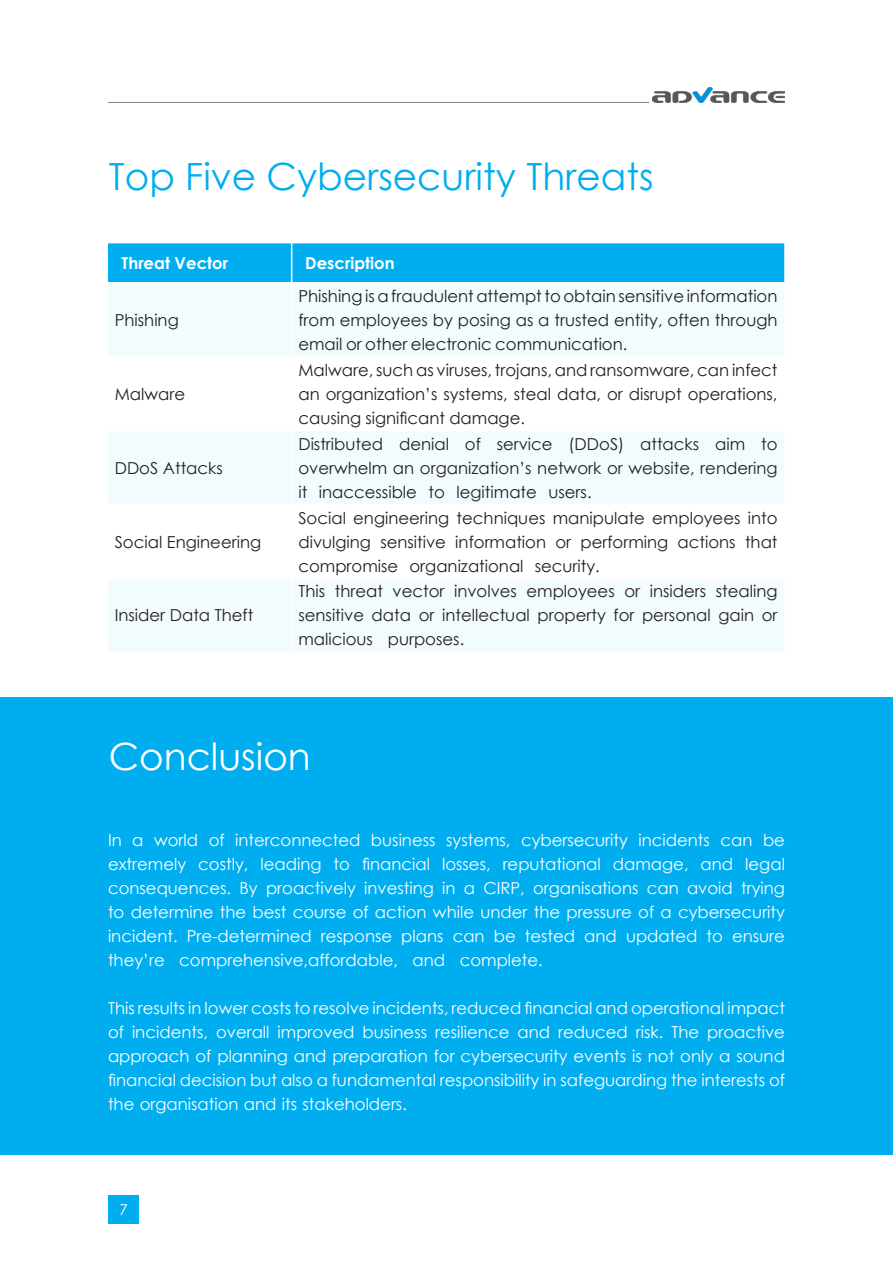
<style>
.page{position:relative;width:893px;height:1263px;background:#fff}
.page>*{position:absolute;margin:0;border:0;box-sizing:border-box;transform-origin:0 0}
.t1{font:37.5px "Century Gothic";color:#00aeef}
.t2{font:37.5px "Century Gothic";color:#fff}
.t3{font:16.5px/24px "Century Gothic";color:#231f20;text-align:justify}
.t4{font:16.5px/24px "Century Gothic";color:#fff;text-align:justify}
.t5{font:700 16.5px "Century Gothic";color:#fff}
.t6{font:15px "Century Gothic";color:#fff}
</style>
<div class="page">
<hr style="left:108px;top:102px;width:541px;height:1px;background:#808285">
<div style="left:109px;top:1196px;width:30px;height:28px;background:#00aeef"></div>
<img style="left:652px;top:87px;width:133px;height:15px">
<div style="left:0;top:697px;width:893px;height:458px;background:#00aeef"></div>
<div style="left:108px;top:243px;width:676px;height:39px;background:#00aeef"></div>
<svg style="left:108px;top:284px;width:676px;height:368px;fill:#f2fbfe"></svg>
<hr style="left:291px;top:243px;width:1px;height:39px;background:#fff">
<hr style="left:291px;top:284px;width:1px;height:72px;background:#fff">
<hr style="left:108px;top:356px;width:184px;height:1px;background:#fff">
<hr style="left:292px;top:356px;width:492px;height:1px;background:#fff">
<hr style="left:291px;top:357px;width:1px;height:73px;background:#fff">
<hr style="left:108px;top:430px;width:184px;height:1px;background:#fff">
<hr style="left:292px;top:430px;width:492px;height:1px;background:#fff">
<hr style="left:291px;top:431px;width:1px;height:73px;background:#fff">
<hr style="left:108px;top:504px;width:184px;height:1px;background:#fff">
<hr style="left:292px;top:504px;width:492px;height:1px;background:#fff">
<hr style="left:291px;top:505px;width:1px;height:73px;background:#fff">
<hr style="left:108px;top:578px;width:184px;height:1px;background:#fff">
<hr style="left:292px;top:578px;width:492px;height:1px;background:#fff">
<hr style="left:291px;top:579px;width:1px;height:73px;background:#fff">
<p class="t1" style="left:109px;top:150px;width:546px">Top Five Cybersecurity Threats</p>
<p class="t5" style="left:122px;top:251px;width:108px">Threat Vector</p>
<p class="t5" style="left:305px;top:251px;width:91px">Description</p>
<p class="t3" style="left:115px;top:308px;width:66px">Phishing</p>
<p class="t3" style="left:115px;top:382px;width:72px">Malware</p>
<p class="t3" style="left:115px;top:455px;width:110px">DDoS Attacks</p>
<p class="t3" style="left:115px;top:529px;width:148px">Social Engineering</p>
<p class="t3" style="left:115px;top:603px;width:140px">Insider Data Theft</p>
<p class="t3" style="left:298px;top:284px;width:481px">Phishing is a fraudulent attempt to obtain sensitive information from employees by posing as a trusted entity, often through email or other electronic communication.</p>
<p class="t3" style="left:298px;top:358px;width:481px">Malware, such as viruses, trojans, and ransomware, can infect an organization’s systems, steal data, or disrupt operations, causing significant damage.</p>
<p class="t3" style="left:298px;top:431px;width:481px">Distributed denial of service (DDoS) attacks aim to overwhelm an organization’s network or website, rendering it inaccessible to legitimate users.</p>
<p class="t3" style="left:298px;top:505px;width:481px">Social engineering techniques manipulate employees into divulging sensitive information or performing actions that compromise organizational security.</p>
<p class="t3" style="left:298px;top:579px;width:481px">This threat vector involves employees or insiders stealing sensitive data or intellectual property for personal gain or malicious purposes.</p>
<p class="t2" style="left:109px;top:730px;width:203px">Conclusion</p>
<p class="t4" style="left:108px;top:828px;width:678px">In a world of interconnected business systems, cybersecurity incidents can be extremely costly, leading to financial losses, reputational damage, and legal consequences. By proactively investing in a CIRP, organisations can avoid trying to determine the best course of action while under the pressure of a cybersecurity incident. Pre-determined response plans can be tested and updated to ensure they’re comprehensive,affordable, and complete.</p>
<p class="t4" style="left:108px;top:996px;width:678px">This results in lower costs to resolve incidents, reduced financial and operational impact of incidents, overall improved business resilience and reduced risk. The proactive approach of planning and preparation for cybersecurity events is not only a sound financial decision but also a fundamental responsibility in safeguarding the interests of the organisation and its stakeholders.</p>
<p class="t6" style="left:120px;top:1199px;width:10px">7</p>
</div>
